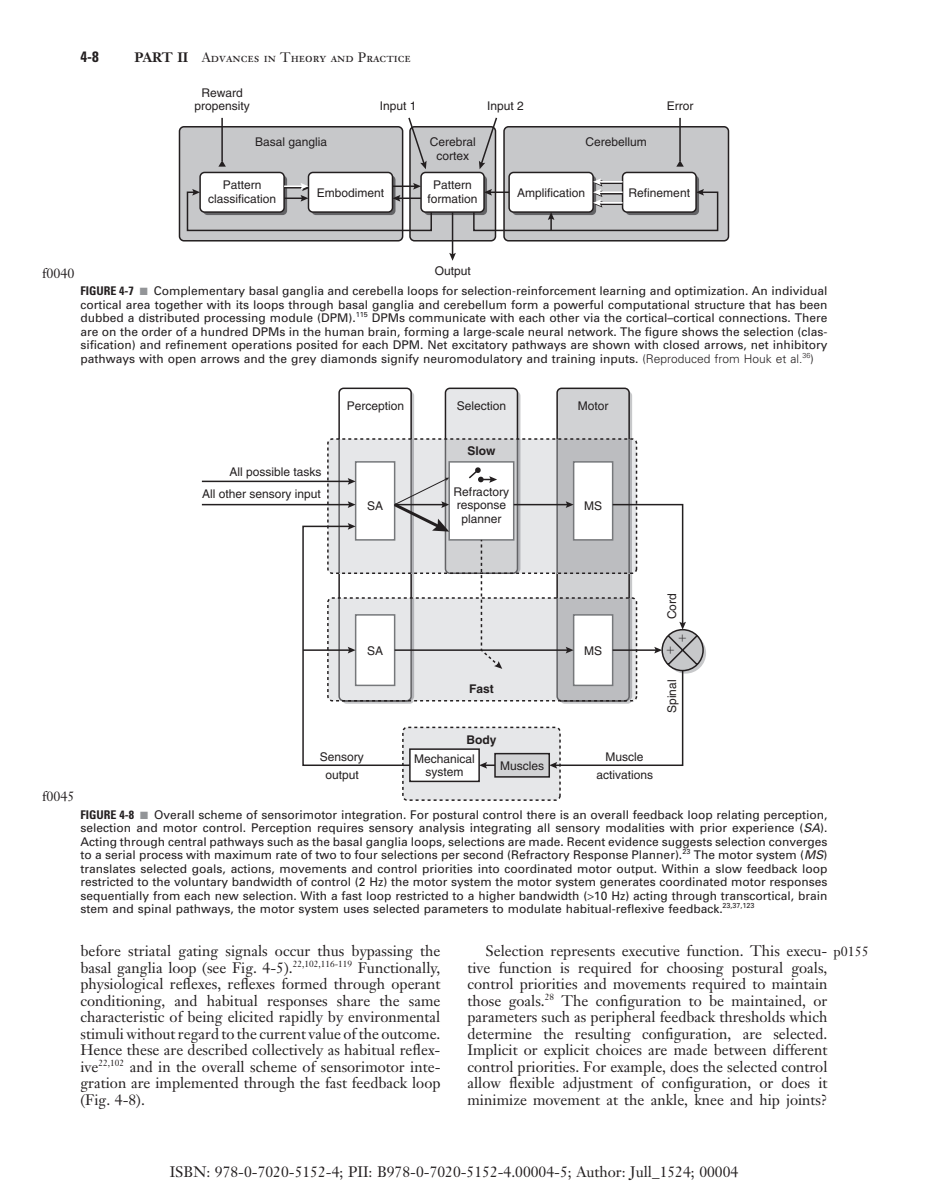
<style>
.page{position:relative;width:933px;height:1190px;background:#fff}
.page>*{position:absolute;margin:0;border:0;box-sizing:border-box;transform-origin:0 0}
.NextSectPara{font:15px/16.5px "Janson Text";color:#231f20;text-align:justify}
.t1{font:700 condensed 15px "Univers";color:#231f20}
.t2{font:13.5px "Janson Text Roman SC";color:#231f20}
.t3{font:13.5px "Janson Text";color:#231f20}
.FigCaption{font:12px/13.5px "Univers";color:#231f20;text-align:justify}
.image{font:12px/13.5px "Helvetica";color:#231f20;text-align:center}
.image-2{font:700 12px "Helvetica";color:#231f20}
.s1{font-family:"Janson Text";font-weight:700}
.s2{font-weight:700;font-stretch:condensed}
.s3{color:#939598}
.s4{font-weight:300}
.s5{font-style:italic}
</style>
<div class="page">
<div style="left:179px;top:127px;width:224px;height:114px;background:#c7c8ca;border-radius:4px"></div>
<div style="left:179px;top:126px;width:224px;height:116px;border:2px solid #231f20;border-radius:4px"></div>
<div style="left:410px;top:127px;width:85px;height:114px;background:#c7c8ca;border-radius:4px"></div>
<div style="left:409px;top:126px;width:87px;height:116px;border:2px solid #231f20;border-radius:4px"></div>
<div style="left:504px;top:127px;width:224px;height:114px;background:#c7c8ca;border-radius:4px"></div>
<div style="left:503px;top:126px;width:226px;height:116px;border:2px solid #231f20;border-radius:4px"></div>
<hr style="left:452px;top:212px;width:1px;height:43px;background:#231f20">
<svg style="left:449px;top:253px;width:7px;height:8px"></svg>
<svg style="left:186px;top:117px;width:533px;height:115px"></svg>
<div style="left:448px;top:391px;width:72px;height:61px;background:#a4a4a6;border-radius:4px"></div>
<div style="left:338px;top:388px;width:74px;height:313px;border:2px solid #231f20;border-radius:4px"></div>
<div style="left:445px;top:388px;width:72px;height:61px;background:#e6e7e9;border-radius:4px"></div>
<div style="left:445px;top:388px;width:73px;height:62px;border:2px solid #231f20;border-radius:4px"></div>
<div style="left:557px;top:388px;width:72px;height:313px;background:#d1d2d4;border-radius:4px"></div>
<div style="left:556px;top:388px;width:74px;height:313px;border:2px solid #231f20;border-radius:4px"></div>
<div style="left:403px;top:727px;width:157px;height:73px;background:#e6e7e9;border-radius:4px"></div>
<div style="left:402px;top:727px;width:159px;height:74px;border:2px dashed #231f20;border-radius:4px"></div>
<div style="left:410px;top:749px;width:69px;height:32px;background:#fff"></div>
<div style="left:409px;top:748px;width:71px;height:34px;border:2px solid #231f20"></div>
<div style="left:495px;top:754px;width:54px;height:23px;background:#d1d2d4"></div>
<div style="left:494px;top:753px;width:56px;height:25px;border:2px solid #231f20"></div>
<hr style="left:202px;top:504px;width:148px;height:1px;background:#231f20">
<hr style="left:202px;top:481px;width:148px;height:1px;background:#231f20">
<svg style="left:302px;top:480px;width:218px;height:289px"></svg>
<svg style="left:326px;top:437px;width:312px;height:265px"></svg>
<svg style="left:549px;top:501px;width:156px;height:268px"></svg>
<p class="t1" style="left:80px;top:48px;width:20px">4-8</p>
<p class="t2" style="left:134px;top:49px;width:278px"><span class="s1">PART II</span> Advances in Theory and Practice</p>
<p class="image" style="left:194px;top:86px;width:57px">Reward propensity</p>
<p class="image" style="left:380px;top:99px;width:38px">Input 1</p>
<p class="image" style="left:487px;top:99px;width:38px">Input 2</p>
<p class="image" style="left:667px;top:99px;width:28px">Error</p>
<p class="image" style="left:255px;top:135px;width:74px">Basal ganglia</p>
<p class="image" style="left:430px;top:135px;width:48px">Cerebral cortex</p>
<p class="image" style="left:586px;top:135px;width:63px">Cerebellum</p>
<p class="t3" style="left:42px;top:264px;width:34px">f0040</p>
<p class="image" style="left:208px;top:178px;width:70px">Pattern classification</p>
<p class="image" style="left:428px;top:178px;width:52px">Pattern formation</p>
<p class="image" style="left:317px;top:186px;width:69px">Embodiment</p>
<p class="image" style="left:517px;top:186px;width:70px">Amplification</p>
<p class="image" style="left:629px;top:186px;width:63px">Refinement</p>
<p class="image" style="left:435px;top:264px;width:38px">Output</p>
<p class="FigCaption" style="left:80px;top:284px;width:749px"><span class="s2">FIGURE 4-7</span> <span class="s3">■</span> Complementary basal ganglia and cerebella loops for selection-reinforcement learning and optimization. An individual cortical area together with its loops through basal ganglia and cerebellum form a powerful computational structure that has been dubbed a distributed processing module (DPM).<sup>115</sup> DPMs communicate with each other via the cortical–cortical connections. There are on the order of a hundred DPMs in the human brain, forming a large-scale neural network. The figure shows the selection (clas&shy;sification) and refinement operations posited for each DPM. Net excitatory pathways are shown with closed arrows, net inhibitory pathways with open arrows and the grey diamonds signify neuromodulatory and training inputs. <span class="s4">(Reproduced from Houk et al.</span><sup>36</sup><span class="s4">)</span></p>
<p class="t3" style="left:42px;top:788px;width:34px">f0045</p>
<p class="image" style="left:202px;top:461px;width:121px;line-height:22.2px;text-align:right">All possible tasks<br>All other sensory input</p>
<p class="image" style="left:347px;top:399px;width:59px">Perception</p>
<p class="image" style="left:367px;top:499px;width:18px">SA</p>
<p class="image" style="left:457px;top:399px;width:51px">Selection</p>
<p class="image-2" style="left:468px;top:443px;width:30px">Slow</p>
<p class="image" style="left:454px;top:485px;width:57px">Refractory response planner</p>
<p class="image" style="left:578px;top:399px;width:32px">Motor</p>
<p class="image" style="left:584px;top:499px;width:19px">MS</p>
<p class="image" style="left:367px;top:644px;width:18px">SA</p>
<p class="image" style="left:320px;top:748px;width:46px;line-height:18px">Sensory output</p>
<p class="image-2" style="left:469px;top:681px;width:26px">Fast</p>
<p class="image-2" style="left:467px;top:732px;width:31px">Body</p>
<p class="image" style="left:584px;top:644px;width:19px">MS</p>
<p class="image" style="left:414px;top:752px;width:62px">Mechanical system</p>
<p class="image" style="left:500px;top:759px;width:46px">Muscles</p>
<p class="image" style="left:596px;top:748px;width:58px;line-height:18px">Muscle activations</p>
<p class="image" style="left:665px;top:619px;width:28px;rotate:-90deg">Cord</p>
<p class="image" style="left:665px;top:713px;width:35px;rotate:-90deg">Spinal</p>
<p class="FigCaption" style="left:80px;top:807px;width:749px"><span class="s2">FIGURE 4-8</span> <span class="s3">■</span> Overall scheme of sensorimotor integration. For postural control there is an overall feedback loop relating perception, selection and motor control. Perception requires sensory analysis integrating all sensory modalities with prior experience (<span class="s5">SA</span>).<br>Acting through central pathways such as the basal ganglia loops, selections are made. Recent evidence suggests selection converges to a serial process with maximum rate of two to four selections per second (Refractory Response Planner).<sup>23</sup> The motor system (<span class="s5">MS</span>) translates selected goals, actions, movements and control priorities into coordinated motor output. Within a slow feedback loop restricted to the voluntary bandwidth of control (2 Hz) the motor system the motor system generates coordinated motor responses sequentially from each new selection. With a fast loop restricted to a higher bandwidth ( 10 Hz) acting through transcortical, brain stem and spinal pathways, the motor system uses selected parameters to modulate habitual-reflexive feedback.<sup>23,37,123</sup></p>
<p class="NextSectPara" style="left:80px;top:943px;width:362px">before striatal gating signals occur thus bypassing the basal ganglia loop (see Fig. 4-5).<sup>22,102,116-119</sup> Functionally, physiological reflexes, reflexes formed through operant conditioning, and habitual responses share the same characteristic of being elicited rapidly by environmental stimuli without regard to the current value of the outcome.<br>Hence these are described collectively as habitual reflex&shy;ive<sup>22,102</sup> and in the overall scheme of sensorimotor inte&shy;gration are implemented through the fast feedback loop (Fig. 4-8).</p>
<p class="NextSectPara" style="left:467px;top:943px;width:362px;text-indent:18px">Selection represents executive function. This execu&shy;tive function is required for choosing postural goals, control priorities and movements required to maintain those goals.<sup>28</sup> The configuration to be maintained, or parameters such as peripheral feedback thresholds which determine the resulting configuration, are selected.<br>Implicit or explicit choices are made between different control priorities. For example, does the selected control allow flexible adjustment of configuration, or does it minimize movement at the ankle, knee and hip joints?</p>
<p class="t3" style="left:833px;top:943px;width:37px">p0155</p>
<p class="NextSectPara" style="left:170px;top:1163px;width:570px">ISBN: 978-0-7020-5152-4; PII: B978-0-7020-5152-4.00004-5; Author: Jull_1524; 00004</p>
</div>
